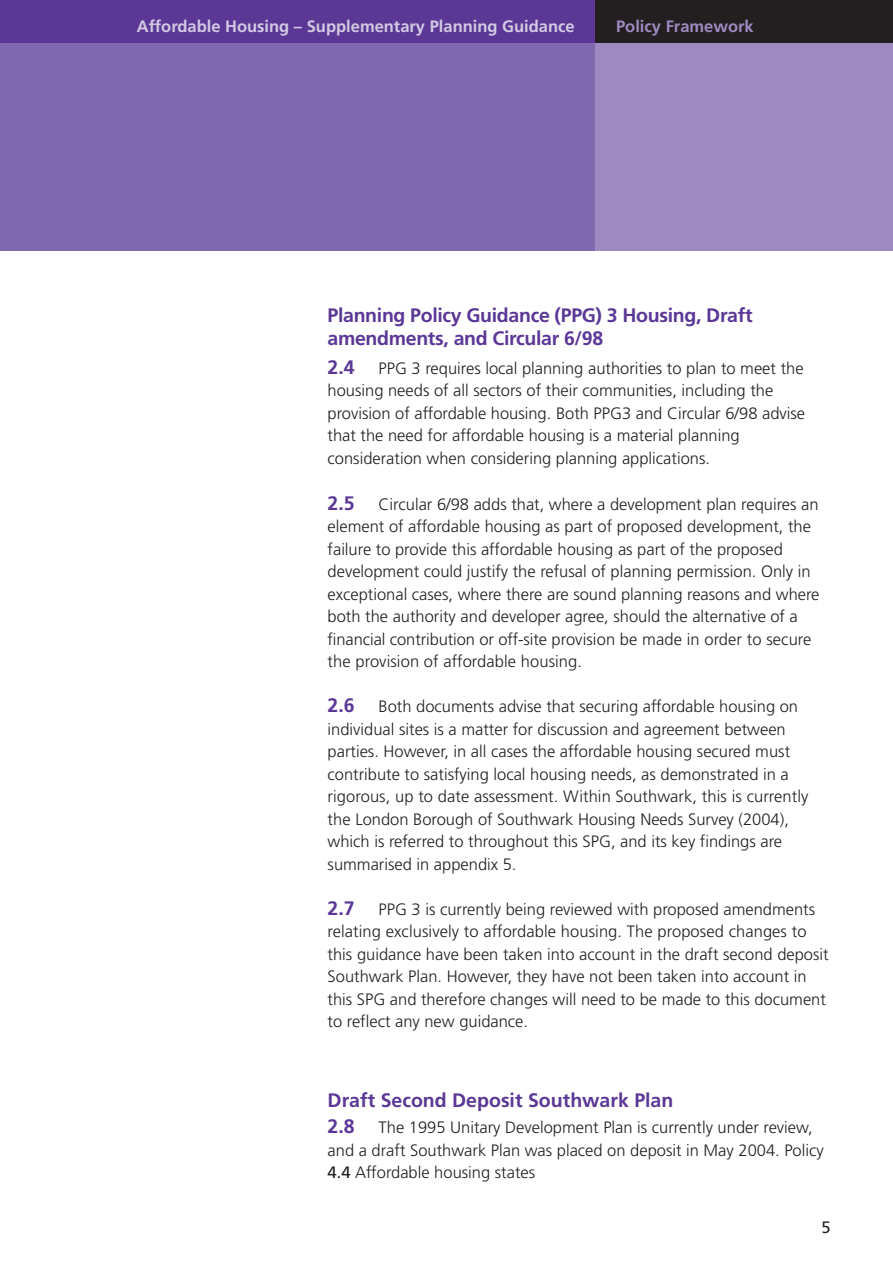
<style>
.page{position:relative;width:893px;height:1262px;background:#fff}
.page>*{position:absolute;margin:0;border:0;box-sizing:border-box;transform-origin:0 0}
.t1{font:700 19.5px/22.5px "Frutiger";letter-spacing:-.015em;color:#5b3896}
.t2{font:300 16.5px/22.5px "Frutiger";color:#231f20}
.t3{font:700 16.5px "Frutiger";color:#d2cae3}
.t4{font:700 16.5px "Frutiger";color:#9d8ac1}
.t5{font:16.5px "Frutiger";color:#231f20}
.s1{font-weight:700;font-size:19.5px;color:#5b3896}
.s2{font-weight:400}
</style>
<div class="page">
<div style="left:0;top:40px;width:892px;height:211px;background:#8068ae"></div>
<div style="left:595px;top:40px;width:297px;height:211px;background:#9d8ac1"></div>
<div style="left:0;top:0;width:596px;height:43px;background:#5b3896"></div>
<div style="left:595px;top:0;width:297px;height:43px;background:#231f20"></div>
<p class="t3" style="left:137px;top:19px;width:439px">Affordable Housing – Supplementary Planning Guidance</p>
<p class="t4" style="left:616px;top:19px;width:139px">Policy Framework</p>
<p class="t1" style="left:327px;top:306px;width:426px">Planning Policy Guidance (PPG) 3 Housing, Draft amendments, and Circular 6/98</p>
<p class="t2" style="left:327px;top:358px;width:479px"><span class="s1">2.4</span> PPG 3 requires local planning authorities to plan to meet the housing needs of all sectors of their communities, including the provision of affordable housing. Both PPG3 and Circular 6/98 advise that the need for affordable housing is a material planning consideration when considering planning applications.</p>
<p class="t2" style="left:327px;top:494px;width:493px"><span class="s1">2.5</span> Circular 6/98 adds that, where a development plan requires an element of affordable housing as part of proposed development, the failure to provide this affordable housing as part of the proposed development could justify the refusal of planning permission. Only in exceptional cases, where there are sound planning reasons and where both the authority and developer agree, should the alternative of a financial contribution or off-site provision be made in order to secure the provision of affordable housing.</p>
<p class="t2" style="left:327px;top:696px;width:482px"><span class="s1">2.6</span> Both documents advise that securing affordable housing on individual sites is a matter for discussion and agreement between parties. However, in all cases the affordable housing secured must contribute to satisfying local housing needs, as demonstrated in a rigorous, up to date assessment. Within Southwark, this is currently the London Borough of Southwark Housing Needs Survey (2004), which is referred to throughout this SPG, and its key findings are summarised in appendix 5.</p>
<p class="t2" style="left:327px;top:899px;width:502px"><span class="s1">2.7</span> PPG 3 is currently being reviewed with proposed amendments relating exclusively to affordable housing. The proposed changes to this guidance have been taken into account in the draft second deposit Southwark Plan. However, they have not been taken into account in this SPG and therefore changes will need to be made to this document to reflect any new guidance.</p>
<p class="t1" style="left:327px;top:1090px;width:347px">Draft Second Deposit Southwark Plan</p>
<p class="t2" style="left:327px;top:1117px;width:497px"><span class="s1">2.8</span> The 1995 Unitary Development Plan is currently under review, and a draft Southwark Plan was placed on deposit in May 2004. Policy<br><span class="s2">4.4</span> Affordable housing states</p>
<p class="t5" style="left:821px;top:1220px;width:11px">5</p>
</div>
